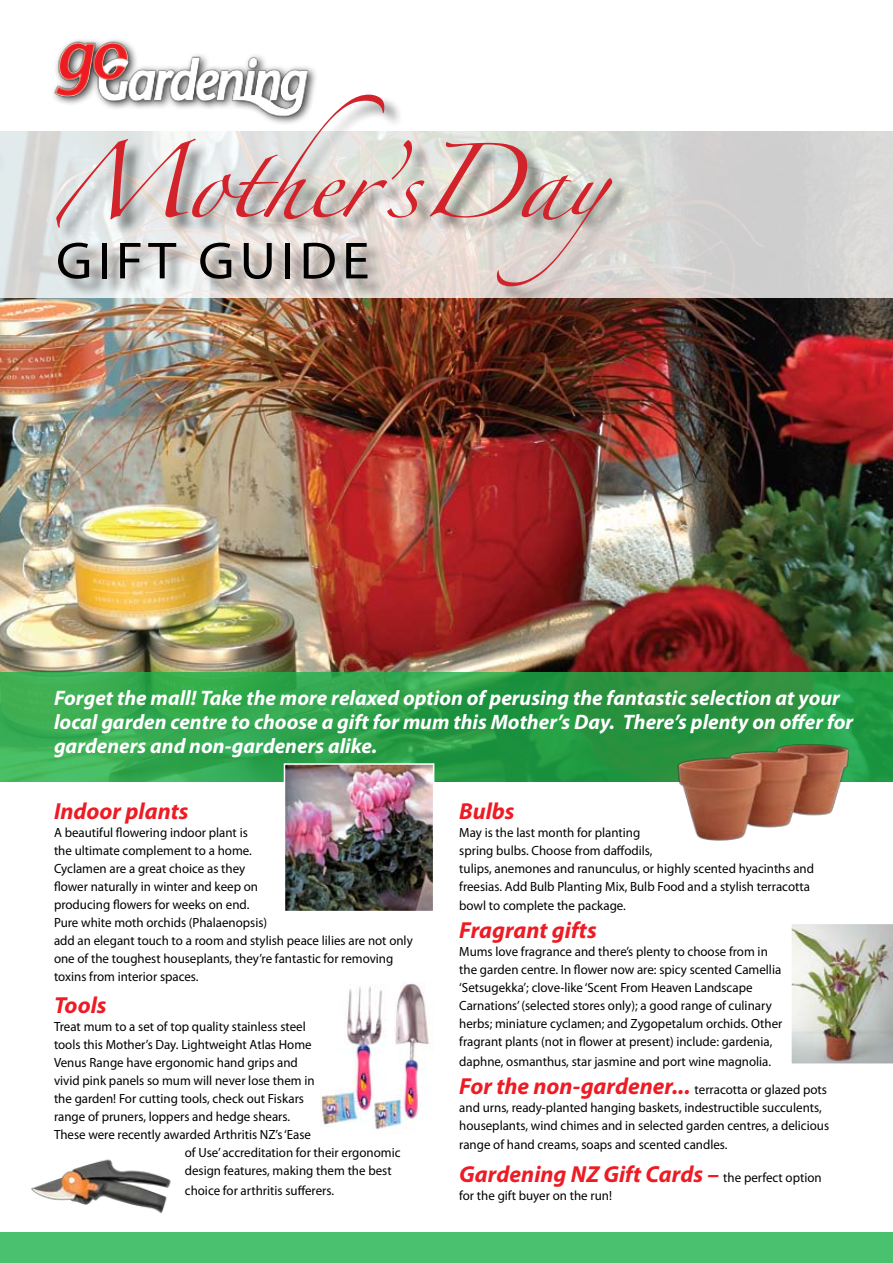
<style>
.page{position:relative;width:893px;height:1263px;background:#fff}
.page>*{position:absolute;margin:0;border:0;box-sizing:border-box;transform-origin:0 0}
.t1{font:66.3px "Zapfino";letter-spacing:-.03em;color:#d2232a;scale:1.07 1}
.t2{font:52.5px "Myriad Pro";letter-spacing:.09em;color:#000;scale:1.07 1}
.t3{font:italic 700 23.25px "Myriad Pro";color:#ed1c24}
.t4{font:italic 700 21px/24px "Myriad Pro";color:#fff}
.t5{font:13.35px/18px "Myriad Pro";color:#000}
.s1{font-weight:700;font-style:italic;font-size:23.25px;color:#ed1c24}
.s2{font-weight:400;font-style:normal;font-size:13.35px;color:#000}
</style>
<div class="page">
<img style="left:0;top:298px;width:893px;height:374px">
<svg style="left:0;top:131px;width:893px;height:167px;background:#d5d4d4"></svg>
<svg style="left:0;top:672px;width:893px;height:109px;background:#2da049"></svg>
<div style="left:0;top:1232px;width:893px;height:31px;background:#4ac16f"></div>
<img style="left:53px;top:39px;width:263px;height:61px">
<div style="left:57px;top:95px;width:574px;height:210px;background:#000;opacity:.5"></div>
<img style="left:320px;top:986px;width:51px;height:139px">
<img style="left:371px;top:983px;width:59px;height:151px">
<img style="left:31px;top:1159px;width:140px;height:55px">
<img style="left:673px;top:744px;width:177px;height:97px">
<div style="left:60px;top:243px;width:327px;height:55px;background:#000;opacity:.5"></div>
<img style="left:287px;top:766px;width:144px;height:143px">
<div style="left:284px;top:763px;width:150px;height:149px;border:2px solid #fff"></div>
<img style="left:791px;top:924px;width:102px;height:140px">
<h1 class="t1" style="left:54px;top:155px;width:587px">Mother’sDay</h1>
<h2 class="t2" style="left:56px;top:228px;width:295px">GIFT GUIDE</h2>
<h3 class="t4" style="left:54px;top:685px;width:801px">Forget the mall! Take the more relaxed option of perusing the fantastic selection at your local garden centre to choose a gift for mum this Mother’s Day. There’s plenty on offer for gardeners and non-gardeners alike.</h3>
<h3 class="t3" style="left:54px;top:796px;width:136px">Indoor plants</h3>
<p class="t5" style="left:54px;top:823px;width:360px">A beautiful flowering indoor plant is<br>the ultimate complement to a home.<br>Cyclamen are a great choice as they<br>flower naturally in winter and keep on<br>producing flowers for weeks on end.<br>Pure white moth orchids (Phalaenopsis)<br>add an elegant touch to a room and stylish peace lilies are not only one of the toughest houseplants, they’re fantastic for removing toxins from interior spaces.</p>
<h3 class="t3" style="left:54px;top:990px;width:54px">Tools</h3>
<p class="t5" style="left:54px;top:1017px;width:253px">Treat mum to a set of top quality stainless steel</p>
<p class="t5" style="left:54px;top:1035px;width:259px">tools this Mother’s Day. Lightweight Atlas Home</p>
<p class="t5" style="left:54px;top:1053px;width:245px">Venus Range have ergonomic hand grips and</p>
<p class="t5" style="left:54px;top:1071px;width:262px">vivid pink panels so mum will never lose them in</p>
<p class="t5" style="left:54px;top:1089px;width:252px">the garden! For cutting tools, check out Fiskars</p>
<p class="t5" style="left:54px;top:1107px;width:238px">range of pruners, loppers and hedge shears.</p>
<p class="t5" style="left:54px;top:1125px;width:259px">These were recently awarded Arthritis NZ’s ‘Ease</p>
<p class="t5" style="left:185px;top:1143px;width:217px">of Use’ accreditation for their ergonomic</p>
<p class="t5" style="left:185px;top:1161px;width:208px">design features, making them the best</p>
<p class="t5" style="left:185px;top:1181px;width:151px">choice for arthritis sufferers.</p>
<h3 class="t3" style="left:459px;top:796px;width:57px">Bulbs</h3>
<p class="t5" style="left:459px;top:823px;width:356px">May is the last month for planting<br>spring bulbs. Choose from daffodils,<br>tulips, anemones and ranunculus, or highly scented hyacinths and freesias. Add Bulb Planting Mix, Bulb Food and a stylish terracotta</p>
<p class="t5" style="left:459px;top:897px;width:168px">bowl to complete the package.</p>
<h3 class="t3" style="left:459px;top:915px;width:139px">Fragrant gifts</h3>
<p class="t5" style="left:459px;top:943px;width:325px">Mums love fragrance and there’s plenty to choose from in the garden centre. In flower now are: spicy scented Camellia ‘Setsugekka’; clove-like ‘Scent From Heaven Landscape Carnations’ (selected stores only); a good range of culinary herbs; miniature cyclamen; and Zygopetalum orchids. Other fragrant plants (not in flower at present) include: gardenia,</p>
<p class="t5" style="left:459px;top:1047px;width:369px;line-height:28px">daphne, osmanthus, star jasmine and port wine magnolia.<br><span class="s1">For the non-gardener...</span> terracotta or glazed pots</p>
<p class="t5" style="left:459px;top:1098px;width:371px">and urns, ready-planted hanging baskets, indestructible succulents, houseplants, wind chimes and in selected garden centres, a delicious</p>
<p class="t5" style="left:459px;top:1136px;width:270px">range of hand creams, soaps and scented candles.</p>
<h3 class="t3" style="left:459px;top:1159px;width:364px">Gardening NZ Gift Cards – <span class="s2">the perfect option</span></h3>
<p class="t5" style="left:459px;top:1186px;width:154px">for the gift buyer on the run!</p>
</div>
